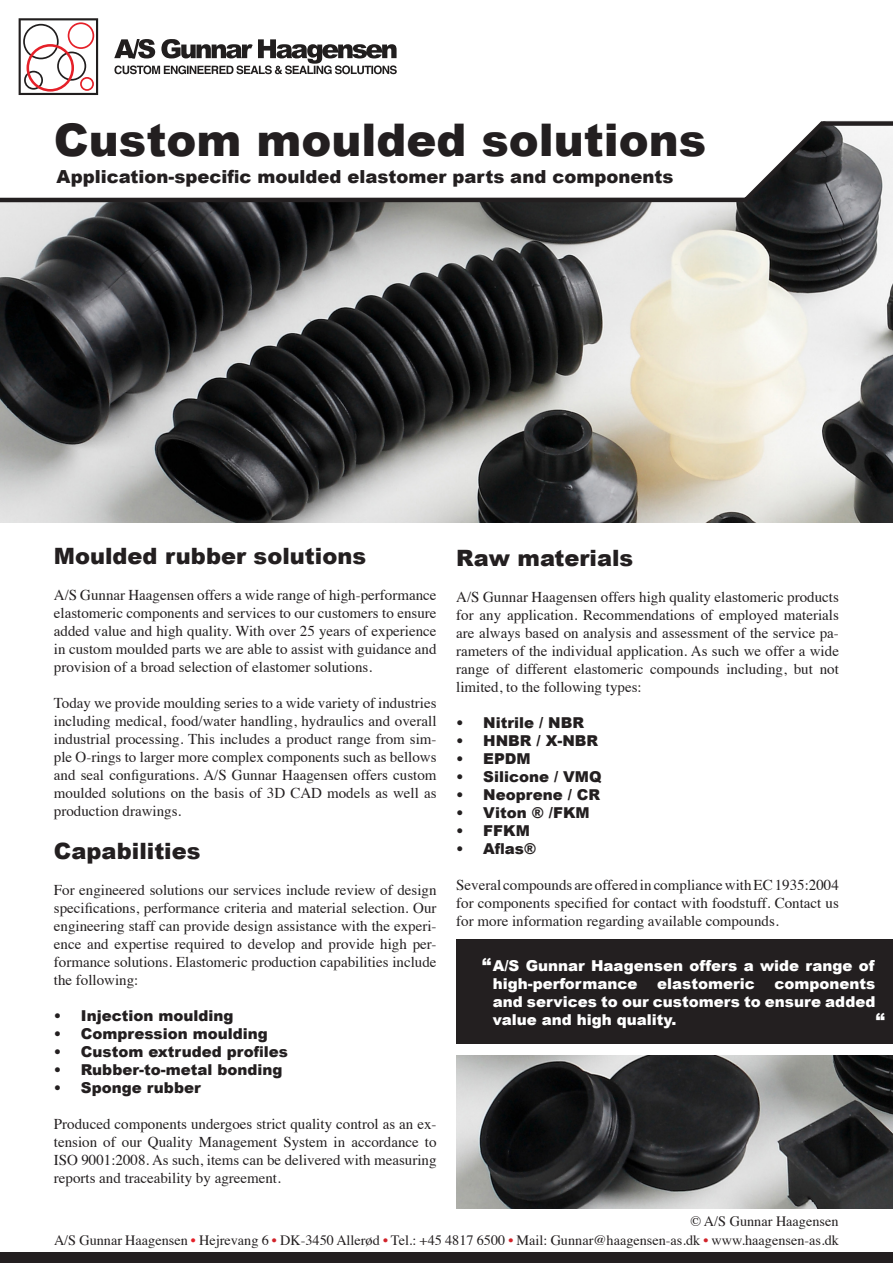
<style>
.page{position:relative;width:893px;height:1263px;background:#fff}
.page>*{position:absolute;margin:0;border:0;box-sizing:border-box;transform-origin:0 0}
.Brødtekst_overskrift{font:900 45px "Arial";color:#231f20}
.Brødtekst_overskrift-2{font:900 22.5px "Arial";color:#231f20}
.Brødtekst_overskrift-3{font:900 18px "Arial";color:#231f20}
.t1{font:900 18px "Arial";color:#fff}
.Brødtekst_overskrift-4{font:15px/18px "Times";color:#231f20;text-align:justify}
.Brødtekst_overskrift-5{font:900 15px "Arial";color:#231f20}
.Brødtekst_overskrift-6{font:900 15px/18px "Arial";color:#fff}
.Brødtekst_overskrift-7{font:14.25px "Times";color:#231f20}
.s1{color:#e42129}
.s2{color:#d1232a}
</style>
<div class="page">
<img style="left:0;top:204px;width:893px;height:318px">
<img style="left:456px;top:1056px;width:437px;height:153px">
<svg style="left:19px;top:18px;width:79px;height:77px"></svg>
<svg style="left:114px;top:39px;width:283px;height:35px"></svg>
<div style="left:456px;top:939px;width:437px;height:105px;background:#231f20"></div>
<div style="left:0;top:1252px;width:893px;height:11px;background:#231f20"></div>
<svg style="left:0;top:120px;width:893px;height:84px"></svg>
<p class="Brødtekst_overskrift" style="left:54px;top:107px;width:654px">Custom moulded solutions</p>
<p class="Brødtekst_overskrift-3" style="left:56px;top:163px;width:618px">Application-specific moulded elastomer parts and components</p>
<p class="Brødtekst_overskrift-2" style="left:54px;top:539px;width:314px">Moulded rubber solutions</p>
<p class="Brødtekst_overskrift-4" style="left:54px;top:584px;width:384px">A/S Gunnar Haagensen offers a wide range of high-performance elastomeric components and services to our customers to ensure added value and high quality. With over 25 years of experience in custom moulded parts we are able to assist with guidance and provision of a broad selection of elastomer solutions.</p>
<p class="Brødtekst_overskrift-4" style="left:54px;top:692px;width:384px">Today we provide moulding series to a wide variety of industries including medical, food/water handling, hydraulics and overall industrial processing. This includes a product range from sim&shy;ple O-rings to larger more complex components such as bellows and seal configurations. A/S Gunnar Haagensen offers custom moulded solutions on the basis of 3D CAD models as well as production drawings.</p>
<p class="Brødtekst_overskrift-2" style="left:54px;top:835px;width:148px">Capabilities</p>
<p class="Brødtekst_overskrift-4" style="left:54px;top:880px;width:384px">For engineered solutions our services include review of design specifications, performance criteria and material selection. Our engineering staff can provide design assistance with the experi&shy;ence and expertise required to develop and provide high per&shy;formance solutions. Elastomeric production capabilities include the following:</p>
<p class="Brødtekst_overskrift-5" style="left:54px;top:1005px;width:181px">• Injection moulding</p>
<p class="Brødtekst_overskrift-5" style="left:54px;top:1023px;width:215px">• Compression moulding</p>
<p class="Brødtekst_overskrift-5" style="left:54px;top:1041px;width:236px">• Custom extruded profiles</p>
<p class="Brødtekst_overskrift-5" style="left:54px;top:1059px;width:230px">• Rubber-to-metal bonding</p>
<p class="Brødtekst_overskrift-5" style="left:54px;top:1077px;width:148px">• Sponge rubber</p>
<p class="Brødtekst_overskrift-4" style="left:54px;top:1114px;width:384px">Produced components undergoes strict quality control as an ex&shy;tension of our Quality Management System in accordance to ISO 9001:2008. As such, items can be delivered with measuring reports and traceability by agreement.</p>
<p class="Brødtekst_overskrift-2" style="left:456px;top:541px;width:179px">Raw materials</p>
<p class="Brødtekst_overskrift-4" style="left:456px;top:586px;width:384px">A/S Gunnar Haagensen offers high quality elastomeric products for any application. Recommendations of employed materials are always based on analysis and assessment of the service pa&shy;rameters of the individual application. As such we offer a wide range of different elastomeric compounds including, but not limited, to the following types:</p>
<p class="Brødtekst_overskrift-5" style="left:456px;top:711px;width:129px">• Nitrile / NBR</p>
<p class="Brødtekst_overskrift-5" style="left:456px;top:729px;width:143px">• HNBR / X-NBR</p>
<p class="Brødtekst_overskrift-5" style="left:456px;top:747px;width:76px">• EPDM</p>
<p class="Brødtekst_overskrift-5" style="left:456px;top:765px;width:147px">• Silicone / VMQ</p>
<p class="Brødtekst_overskrift-5" style="left:456px;top:783px;width:145px">• Neoprene / CR</p>
<p class="Brødtekst_overskrift-5" style="left:456px;top:801px;width:135px">• Viton ® /FKM</p>
<p class="Brødtekst_overskrift-5" style="left:456px;top:819px;width:75px">• FFKM</p>
<p class="Brødtekst_overskrift-5" style="left:456px;top:837px;width:81px">• Aflas®</p>
<p class="Brødtekst_overskrift-4" style="left:456px;top:874px;width:384px">Several compounds are offered in compliance with EC 1935:2004 for components specified for contact with foodstuff. Contact us for more information regarding available compounds.</p>
<p class="t1" style="left:482px;top:951px;width:10px">“</p>
<p class="Brødtekst_overskrift-6" style="left:493px;top:956px;width:383px">A/S Gunnar Haagensen offers a wide range of high-performance</p>
<p class="Brødtekst_overskrift-6" style="left:493px;top:974px;width:384px;text-align:justify;text-indent:282px">components and services to our customers to ensure added value and high quality.</p>
<p class="Brødtekst_overskrift-6" style="left:657px;top:974px;width:99px">elastomeric</p>
<p class="t1" style="left:876px;top:1006px;width:10px">“</p>
<p class="Brødtekst_overskrift-7" style="left:690px;top:1208px;width:150px">© A/S Gunnar Haagensen</p>
<p class="Brødtekst_overskrift-7" style="left:54px;top:1226px;width:786px">A/S Gunnar Haagensen <span class="s1">•</span> Hejrevang 6 <span class="s2">•</span> DK-3450 Allerød <span class="s2">•</span> Tel.: +45 4817 6500 <span class="s2">•</span> Mail: Gunnar@haagensen-as.dk <span class="s2">•</span> www.haagensen-as.dk</p>
</div>
